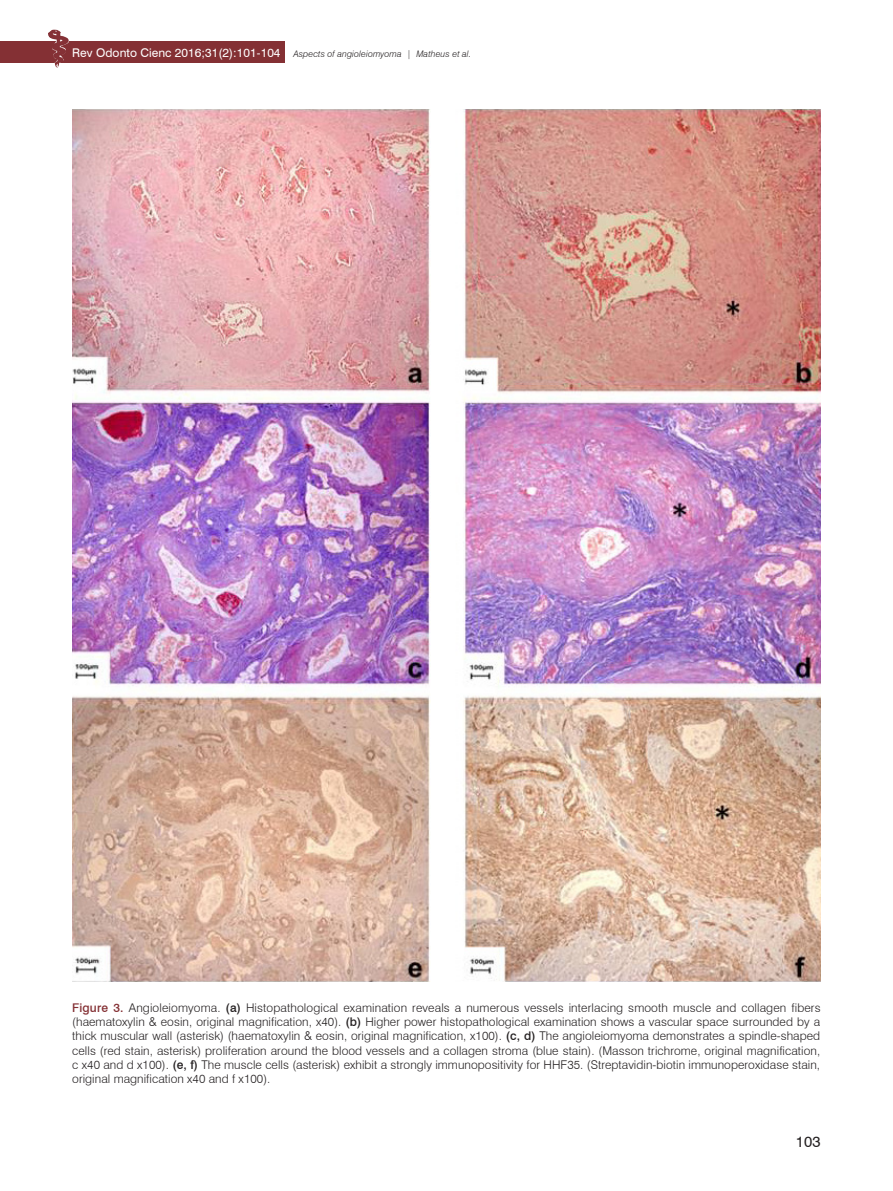
<style>
.page{position:relative;width:893px;height:1191px;background:#fff}
.page>*{position:absolute;margin:0;border:0;box-sizing:border-box;transform-origin:0 0}
.t1{font:15px "Swiss 721 BT";color:#231f20}
.t2{font:300 12px/14.2px "Swiss 721 BT";letter-spacing:.005em;color:#231f20;text-align:justify}
.t3{font:italic 300 9px "Swiss 721 BT";letter-spacing:.01em;color:#231f20}
.s1{font-weight:400;font-style:normal;font-size:12px;color:#fff}
.s2{font-weight:500;color:#843034}
.s3{font-weight:500}
</style>
<div class="page">
<div style="left:0;top:41px;width:285px;height:22px;background:#843034"></div>
<img style="left:48px;top:30px;width:21px;height:37px">
<img style="left:72px;top:109px;width:749px;height:872px">
<p class="t3" style="left:72px;top:48px;width:400px"><span class="s1">Rev Odonto Cienc 2016;31(2):101-104</span> Aspects of angioleiomyoma | Matheus et al.</p>
<p class="t2" style="left:72px;top:1000px;width:750px"><span class="s2">Figure 3.</span> Angioleiomyoma. <span class="s3">(a)</span> Histopathological examination reveals a numerous vessels interlacing smooth muscle and collagen fibers (haematoxylin &amp; eosin, original magnification, x40). <span class="s3">(b)</span> Higher power histopathological examination shows a vascular space surrounded by a thick muscular wall (asterisk) (haematoxylin &amp; eosin, original magnification, x100). <span class="s3">(c, d)</span> The angioleiomyoma demonstrates a spindle-shaped cells (red stain, asterisk) proliferation around the blood vessels and a collagen stroma (blue stain). (Masson trichrome, original magnification, c x40 and d x100). <span class="s3">(e, f)</span> The muscle cells (asterisk) exhibit a strongly immunopositivity for HHF35. (Streptavidin-biotin immunoperoxidase stain, original magnification x40 and f x100).</p>
<p class="t1" style="left:796px;top:1132px;width:26px">103</p>
</div>
